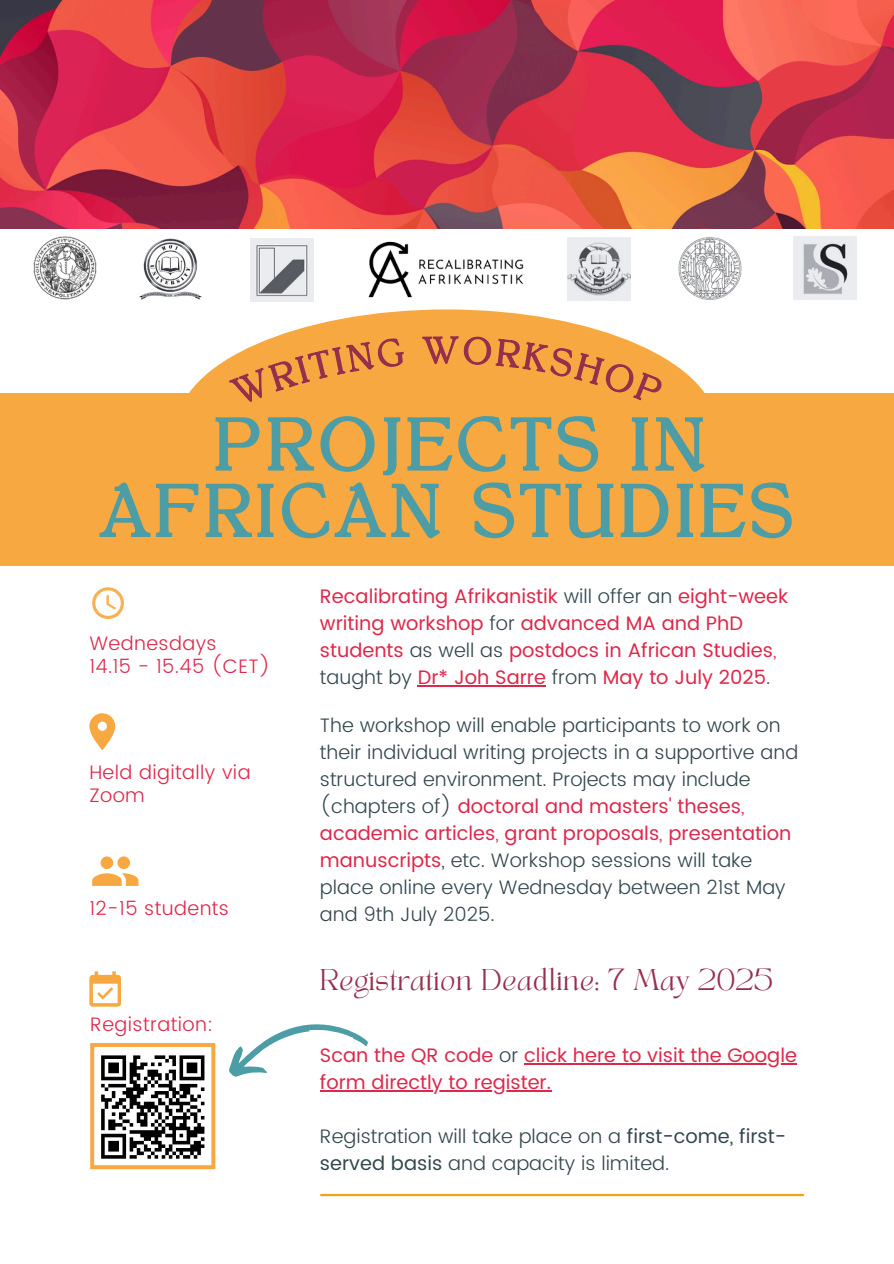
<style>
.page{position:relative;width:894px;height:1264px;background:#fff}
.page>*{position:absolute;margin:0;border:0;box-sizing:border-box;transform-origin:0 0}
.t1{font:49.5px/66.3px "TANAEGEAN";letter-spacing:.145em;color:#4c9da6;text-align:center}
.t2{font:21px "TANAEGEAN";letter-spacing:.02em;color:#962f4d}
.t3{font:300 19.5px/27px "Poppins";color:#32474e}
.t4{font:19.5px/27px "Poppins";color:#de274b}
.t5{font:300 19.5px/22.5px "Poppins";letter-spacing:.02em;color:#de274b}
.s1{font-weight:300;color:#32474e}
.s2{font-weight:300}
.s3{font-weight:400;color:#de274b}
.s4{color:#de274b}
.s5{font-weight:400}
</style>
<div class="page">
<img style="left:0;top:0;width:893px;height:228px">
<svg style="left:89px;top:713px;width:26px;height:37px"></svg>
<svg style="left:92px;top:587px;width:32px;height:31px"></svg>
<hr style="left:321px;top:1193px;width:481px;height:3px;background:#f5a218">
<img style="left:368px;top:241px;width:156px;height:57px">
<img style="left:678px;top:237px;width:64px;height:63px">
<svg style="left:92px;top:856px;width:46px;height:29px"></svg>
<svg style="left:89px;top:971px;width:32px;height:35px"></svg>
<svg style="left:90px;top:1043px;width:125px;height:126px"></svg>
<div style="left:0;top:393px;width:893px;height:173px;background:#f8a841"></div>
<div style="left:176px;top:309px;width:540px;height:239px;background:#f8a841;border-radius:50%"></div>
<svg style="left:229px;top:1024px;width:139px;height:53px"></svg>
<img style="left:139px;top:238px;width:63px;height:62px">
<img style="left:250px;top:238px;width:63px;height:63px">
<img style="left:567px;top:237px;width:63px;height:63px">
<img style="left:793px;top:237px;width:63px;height:63px">
<img style="left:33px;top:236px;width:63px;height:63px">
<hr style="left:417px;top:685px;width:129px;height:1px;background:#de274b">
<svg style="left:99px;top:482px;width:693px;height:57px"></svg>
<hr style="left:524px;top:1063px;width:272px;height:1px;background:#de274b">
<hr style="left:320px;top:1090px;width:231px;height:1px;background:#de274b">
<svg style="left:214px;top:333px;width:491px;height:143px"></svg>
<p class="t1" style="left:101px;top:419px;width:692px">PROJECTS IN<br>AFRICAN STUDIES</p>
<p class="t5" style="left:89px;top:632px;width:183px">Wednesdays<br>14.15 - 15.45 (CET)</p>
<p class="t5" style="left:89px;top:761px;width:163px">Held digitally via<br>Zoom</p>
<p class="t5" style="left:89px;top:896px;width:141px">12-15 students</p>
<p class="t5" style="left:90px;top:1013px;width:124px">Registration:</p>
<p class="t4" style="left:320px;top:583px;width:469px">Recalibrating Afrikanistik <span class="s1">will offer an</span> eight-week writing workshop <span class="s1">for</span> advanced MA and PhD students <span class="s1">as well as</span> postdocs in African Studies<span class="s2">, </span><span class="s1">taught by</span> Dr* Joh Sarre <span class="s1">from</span> May to July 2025<span class="s1">.</span></p>
<p class="t3" style="left:320px;top:711px;width:479px">The workshop will enable participants to work on their individual writing projects in a supportive and structured environment. Projects may include (chapters of) <span class="s3">doctoral and masters' theses</span><span class="s4">, </span><span class="s3">academic articles</span><span class="s4">,</span> <span class="s3">grant proposals</span><span class="s4">,</span> <span class="s3">presentation manuscripts</span>, etc. Workshop sessions will take place online every Wednesday between 21st May and 9th July 2025.</p>
<p class="t2" style="left:320px;top:967px;width:454px">Registration Deadline: 7 May 2025</p>
<p class="t4" style="left:320px;top:1042px;width:478px">Scan the QR code <span class="s1">or</span> click here to visit the Google</p>
<p class="t4" style="left:320px;top:1069px;width:233px">form directly to register.</p>
<p class="t3" style="left:320px;top:1123px;width:467px">Registration will take place on a <span class="s5">first-come, first&shy;served basis</span> and capacity is limited.</p>
</div>
